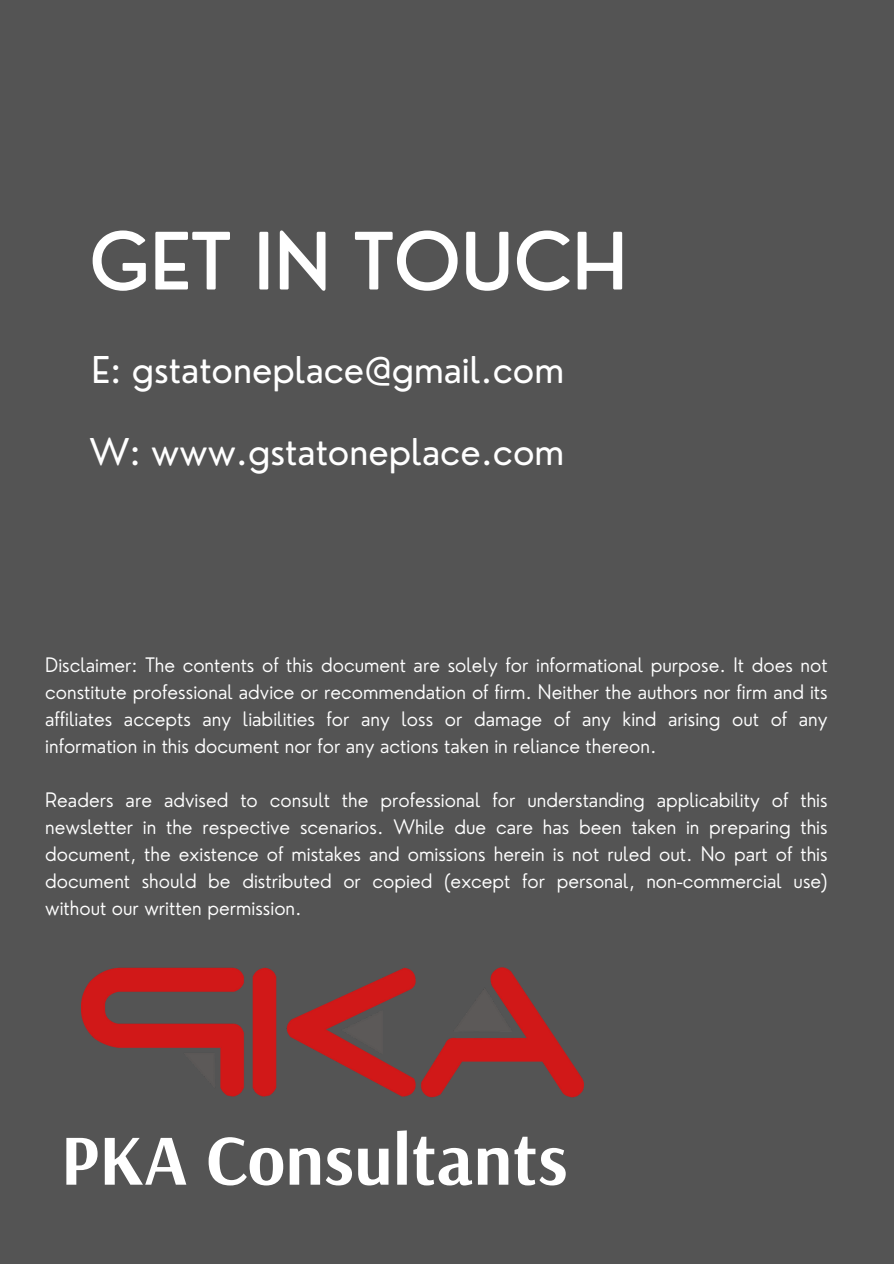
<style>
.page{position:relative;width:894px;height:1264px;background:#fff}
.page>*{position:absolute;margin:0;border:0;box-sizing:border-box;transform-origin:0 0}
.t1{font:500 76.95px "Nourd";color:#fff}
.t2{font:700 72px "Arsenal";color:#fff}
.t3{font:36px "Nourd";color:#fff}
.t4{font:300 19.5px/27px "Nourd";color:#fff;text-align:justify}
</style>
<div class="page">
<div style="left:0;top:0;width:893px;height:1263px;background:#545454"></div>
<img style="left:81px;top:967px;width:502px;height:131px">
<h1 class="t1" style="left:89px;top:212px;width:540px">GET IN TOUCH</h1>
<h3 class="t3" style="left:91px;top:346px;width:474px">E: gstatoneplace@gmail.com</h3>
<h3 class="t3" style="left:89px;top:429px;width:476px">W: www.gstatoneplace.com</h3>
<p class="t4" style="left:45px;top:651px;width:783px">Disclaimer: The contents of this document are solely for informational purpose. It does not constitute professional advice or recommendation of firm. Neither the authors nor firm and its affiliates accepts any liabilities for any loss or damage of any kind arising out of any information in this document nor for any actions taken in reliance thereon.</p>
<p class="t4" style="left:45px;top:786px;width:783px">Readers are advised to consult the professional for understanding applicability of this newsletter in the respective scenarios. While due care has been taken in preparing this document, the existence of mistakes and omissions herein is not ruled out. No part of this document should be distributed or copied (except for personal, non-commercial use) without our written permission.</p>
<h2 class="t2" style="left:61px;top:1112px;width:508px">PKA Consultants</h2>
</div>
